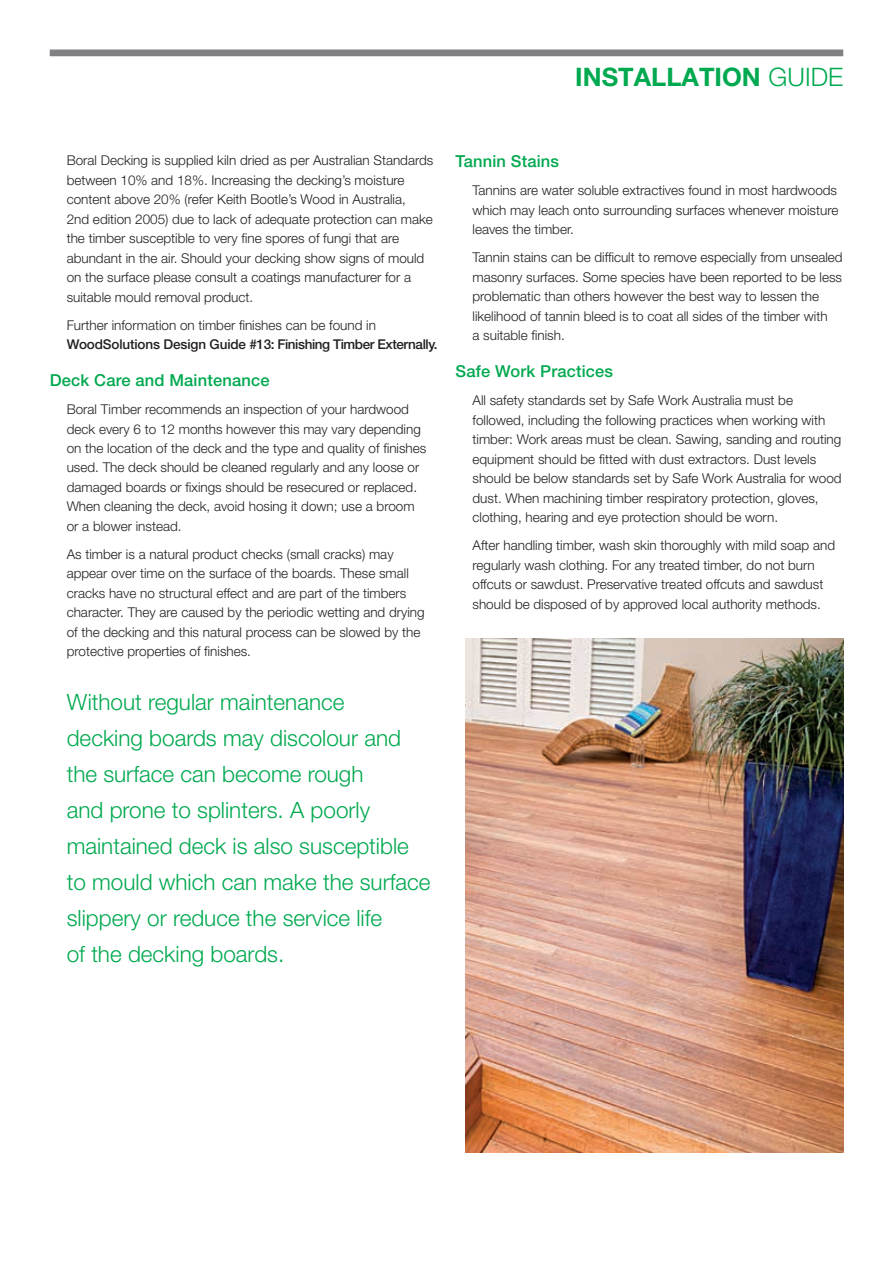
<style>
.page{position:relative;width:893px;height:1263px;background:#fff}
.page>*{position:absolute;margin:0;border:0;box-sizing:border-box;transform-origin:0 0}
.t1{font:700 25.5px "Helvetica Neue LT Std";color:#00a94f}
.t2{font:300 22.5px/36px "Helvetica Neue LT Std";color:#00a94f}
.t3{font:500 16.5px "Helvetica Neue LT Std";letter-spacing:.01em;color:#00a94f}
.t4{font:300 13.5px/19.5px "Helvetica Neue LT Std";color:#231f20}
.t5{font:500 13.5px "Helvetica Neue LT Std";letter-spacing:-.03em;color:#231f20}
.s1{font-weight:300}
</style>
<div class="page">
<div style="left:50px;top:50px;width:793px;height:6px;background:#807f83"></div>
<img style="left:466px;top:638px;width:377px;height:514px">
<h1 class="t1" style="left:575px;top:61px;width:269px">INSTALLATION <span class="s1">GUIDE</span></h1>
<p class="t4" style="left:67px;top:150px;width:368px">Boral Decking is supplied kiln dried as per Australian Standards between 10% and 18%. Increasing the decking’s moisture content above 20% (refer Keith Bootle’s Wood in Australia,<br>2nd edition 2005) due to lack of adequate protection can make the timber susceptible to very fine spores of fungi that are abundant in the air. Should your decking show signs of mould on the surface please consult a coatings manufacturer for a suitable mould removal product.</p>
<p class="t4" style="left:67px;top:315px;width:311px">Further information on timber finishes can be found in</p>
<p class="t5" style="left:67px;top:336px;width:372px">WoodSolutions Design Guide #13: Finishing Timber Externally.</p>
<p class="t3" style="left:50px;top:370px;width:221px">Deck Care and Maintenance</p>
<p class="t4" style="left:67px;top:399px;width:361px">Boral Timber recommends an inspection of your hardwood deck every 6 to 12 months however this may vary depending on the location of the deck and the type and quality of finishes used. The deck should be cleaned regularly and any loose or damaged boards or fixings should be resecured or replaced.<br>When cleaning the deck, avoid hosing it down; use a broom or a blower instead.</p>
<p class="t4" style="left:67px;top:544px;width:359px">As timber is a natural product checks (small cracks) may appear over time on the surface of the boards. These small cracks have no structural effect and are part of the timbers character. They are caused by the periodic wetting and drying of the decking and this natural process can be slowed by the protective properties of finishes.</p>
<p class="t2" style="left:67px;top:683px;width:365px">Without regular maintenance<br>decking boards may discolour and the surface can become rough<br>and prone to splinters. A poorly maintained deck is also susceptible to mould which can make the surface slippery or reduce the service life<br>of the decking boards.</p>
<p class="t3" style="left:455px;top:152px;width:105px">Tannin Stains</p>
<p class="t4" style="left:472px;top:180px;width:367px;text-align:justify">Tannins are water soluble extractives found in most hardwoods which may leach onto surrounding surfaces whenever moisture leaves the timber.</p>
<p class="t4" style="left:472px;top:247px;width:372px">Tannin stains can be difficult to remove especially from unsealed masonry surfaces. Some species have been reported to be less problematic than others however the best way to lessen the likelihood of tannin bleed is to coat all sides of the timber with<br>a suitable finish.</p>
<p class="t3" style="left:455px;top:361px;width:159px">Safe Work Practices</p>
<p class="t4" style="left:472px;top:390px;width:371px">All safety standards set by Safe Work Australia must be followed, including the following practices when working with timber: Work areas must be clean. Sawing, sanding and routing equipment should be fitted with dust extractors. Dust levels should be below standards set by Safe Work Australia for wood dust. When machining timber respiratory protection, gloves, clothing, hearing and eye protection should be worn.</p>
<p class="t4" style="left:472px;top:535px;width:364px">After handling timber, wash skin thoroughly with mild soap and regularly wash clothing. For any treated timber, do not burn offcuts or sawdust. Preservative treated offcuts and sawdust should be disposed of by approved local authority methods.</p>
</div>
